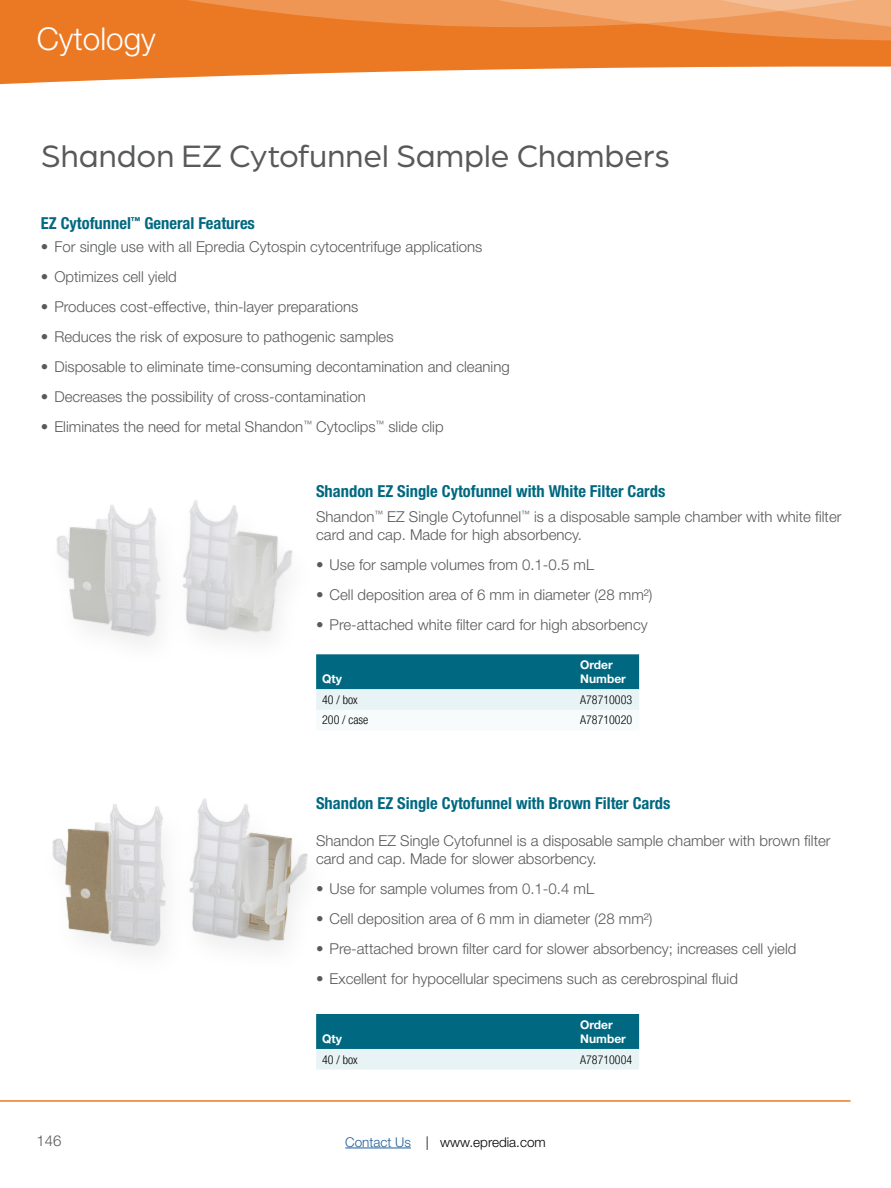
<style>
.page{position:relative;width:891px;height:1188px;background:#fff}
.page>*{position:absolute;margin:0;border:0;box-sizing:border-box;transform-origin:0 0}
.t1{font:33px "Arboria";letter-spacing:.005em;color:#58595b}
.t2{font:300 31.5px "Helvetica Neue LT Std";color:#fff}
.t3{font:700 condensed 16.5px "Helvetica Neue LT Std";color:#006880}
.t4{font:300 15px/18px "Helvetica Neue LT Std";color:#58595b}
.t5{font:300 13.5px "Helvetica Neue LT Std";color:#000}
.t6{font:300 condensed 12px "Helvetica Neue LT Pro";color:#000}
.t7{font:700 12px/14.4px "Helvetica Neue LT Std";color:#fff}
.s1{color:#215e9e}
</style>
<div class="page">
<hr style="left:345px;top:1148px;width:66px;height:1px;background:#215e9e">
<hr style="left:0;top:1100px;width:850px;height:2px;background:#eb7924">
<div style="left:0;top:0;width:891px;height:102px;background:#eb7924"></div>
<svg style="left:0;top:67px;width:891px;height:35px;background:#fcebde"></svg>
<svg style="left:188px;top:0;width:703px;height:40px"></svg>
<img style="left:56px;top:500px;width:237px;height:143px">
<svg style="left:316px;top:654px;width:323px;height:56px;background:#589cac"></svg>
<img style="left:52px;top:799px;width:256px;height:154px">
<svg style="left:316px;top:1014px;width:323px;height:56px;background:#579cac"></svg>
<h2 class="t2" style="left:37px;top:19px;width:121px">Cytology</h2>
<h1 class="t1" style="left:41px;top:134px;width:631px">Shandon EZ Cytofunnel Sample Chambers</h1>
<p class="t3" style="left:41px;top:213px;width:216px">EZ Cytofunnel<sup>™</sup> General Features</p>
<p class="t4" style="left:41px;top:238px;width:443px">• For single use with all Epredia Cytospin cytocentrifuge applications</p>
<p class="t4" style="left:41px;top:268px;width:138px">• Optimizes cell yield</p>
<p class="t4" style="left:41px;top:298px;width:319px">• Produces cost-effective, thin-layer preparations</p>
<p class="t4" style="left:41px;top:328px;width:354px">• Reduces the risk of exposure to pathogenic samples</p>
<p class="t4" style="left:41px;top:358px;width:470px">• Disposable to eliminate time-consuming decontamination and cleaning</p>
<p class="t4" style="left:41px;top:388px;width:326px">• Decreases the possibility of cross-contamination</p>
<p class="t4" style="left:41px;top:418px;width:404px">• Eliminates the need for metal Shandon<sup>™</sup> Cytoclips<sup>™</sup> slide clip</p>
<p class="t3" style="left:316px;top:481px;width:351px">Shandon EZ Single Cytofunnel with White Filter Cards</p>
<p class="t4" style="left:316px;top:507px;width:527px">Shandon<sup>™</sup> EZ Single Cytofunnel<sup>™</sup> is a disposable sample chamber with white filter card and cap. Made for high absorbency.</p>
<p class="t4" style="left:316px;top:555px;width:279px">• Use for sample volumes from 0.1-0.5 mL</p>
<p class="t4" style="left:316px;top:585px;width:338px">• Cell deposition area of 6 mm in diameter (28 mm²)</p>
<p class="t4" style="left:316px;top:615px;width:333px">• Pre-attached white filter card for high absorbency</p>
<p class="t7" style="left:322px;top:672px;width:21px">Qty</p>
<p class="t7" style="left:580px;top:657px;width:47px">Order<br>Number</p>
<p class="t6" style="left:322px;top:693px;width:37px">40 / box</p>
<p class="t6" style="left:580px;top:693px;width:54px">A78710003</p>
<p class="t6" style="left:322px;top:713px;width:48px">200 / case</p>
<p class="t6" style="left:580px;top:713px;width:54px">A78710020</p>
<p class="t3" style="left:316px;top:793px;width:356px">Shandon EZ Single Cytofunnel with Brown Filter Cards</p>
<p class="t4" style="left:316px;top:831px;width:516px">Shandon EZ Single Cytofunnel is a disposable sample chamber with brown filter card and cap. Made for slower absorbency.</p>
<p class="t4" style="left:316px;top:879px;width:279px">• Use for sample volumes from 0.1-0.4 mL</p>
<p class="t4" style="left:316px;top:909px;width:338px">• Cell deposition area of 6 mm in diameter (28 mm²)</p>
<p class="t4" style="left:316px;top:939px;width:482px">• Pre-attached brown filter card for slower absorbency; increases cell yield</p>
<p class="t4" style="left:316px;top:969px;width:423px">• Excellent for hypocellular specimens such as cerebrospinal fluid</p>
<p class="t7" style="left:322px;top:1031px;width:21px">Qty</p>
<p class="t7" style="left:580px;top:1017px;width:47px">Order<br>Number</p>
<p class="t6" style="left:322px;top:1052px;width:37px">40 / box</p>
<p class="t6" style="left:580px;top:1052px;width:54px">A78710004</p>
<p class="t4" style="left:37px;top:1131px;width:27px">146</p>
<p class="t5" style="left:345px;top:1134px;width:202px"><span class="s1">Contact Us</span> | www.epredia.com</p>
</div>
